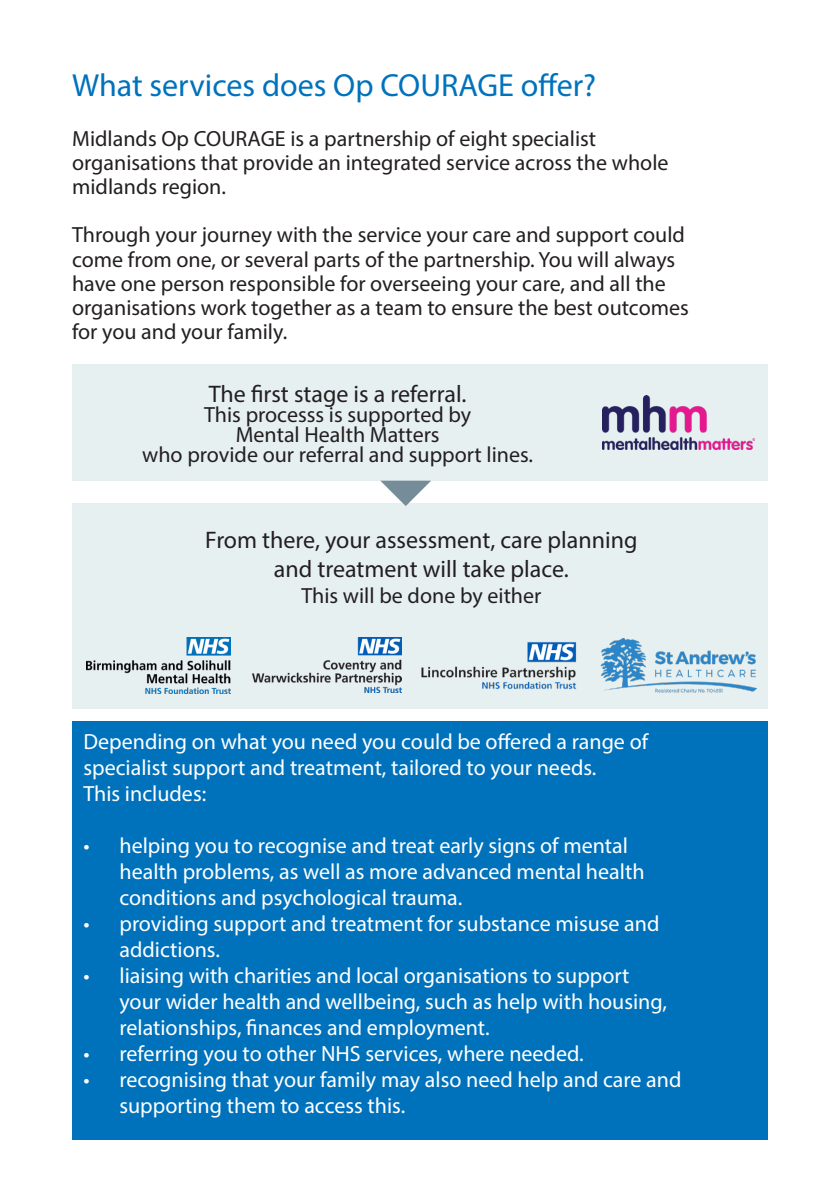
<style>
.page{position:relative;width:840px;height:1191px;background:#fff}
.page>*{position:absolute;margin:0;border:0;box-sizing:border-box;transform-origin:0 0}
.t1{font:32px "Myriad Pro";color:#0072bc}
.t2{font:24px "Myriad Pro";color:#231f20}
.t3{font:22px/26px "Myriad Pro";color:#fff}
.t4{font:22px/24px "Myriad Pro";color:#231f20}
</style>
<div class="page">
<div style="left:72px;top:364px;width:695px;height:116px;background:#e7f0f1"></div>
<div style="left:72px;top:503px;width:695px;height:206px;background:#e7f0f1"></div>
<svg style="left:380px;top:480px;width:51px;height:26px"></svg>
<div style="left:72px;top:721px;width:695px;height:418px;background:#0072bc"></div>
<img style="left:86px;top:638px;width:144px;height:55px">
<img style="left:421px;top:642px;width:156px;height:48px">
<img style="left:252px;top:637px;width:149px;height:55px">
<img style="left:600px;top:638px;width:156px;height:54px">
<img style="left:602px;top:395px;width:152px;height:55px">
<p class="t1" style="left:72px;top:66px;width:525px">What services does Op COURAGE offer?</p>
<p class="t4" style="left:72px;top:127px;width:597px">Midlands Op COURAGE is a partnership of eight specialist organisations that provide an integrated service across the whole midlands region.</p>
<p class="t4" style="left:72px;top:223px;width:618px">Through your journey with the service your care and support could come from one, or several parts of the partnership. You will always have one person responsible for overseeing your care, and all the organisations work together as a team to ensure the best outcomes for you and your family.</p>
<p class="t2" style="left:209px;top:379px;width:259px">The first stage is a referral.</p>
<p class="t4" style="left:204px;top:404px;width:268px;line-height:20px;text-align:center">This processs is supported by<br>Mental Health Matters</p>
<p class="t4" style="left:142px;top:442px;width:392px">who provide our referral and support lines.</p>
<p class="t2" style="left:205px;top:525px;width:433px">From there, your assessment, care planning</p>
<p class="t2" style="left:274px;top:554px;width:296px">and treatment will take place.</p>
<p class="t4" style="left:301px;top:583px;width:241px">This will be done by either</p>
<p class="t3" style="left:83px;top:728px;width:566px">Depending on what you need you could be offered a range of specialist support and treatment, tailored to your needs.</p>
<p class="t3" style="left:83px;top:780px;width:124px">This includes:</p>
<p class="t3" style="left:119px;top:832px;width:526px;text-indent:-36px">• helping you to recognise and treat early signs of mental health problems, as well as more advanced mental health conditions and psychological trauma.</p>
<p class="t3" style="left:119px;top:910px;width:541px;text-indent:-36px">• providing support and treatment for substance misuse and addictions.</p>
<p class="t3" style="left:119px;top:962px;width:549px;text-indent:-36px">• liaising with charities and local organisations to support your wider health and wellbeing, such as help with housing, relationships, finances and employment.</p>
<p class="t3" style="left:83px;top:1040px;width:501px">• referring you to other NHS services, where needed.</p>
<p class="t3" style="left:119px;top:1066px;width:563px;text-indent:-36px">• recognising that your family may also need help and care and supporting them to access this.</p>
</div>
